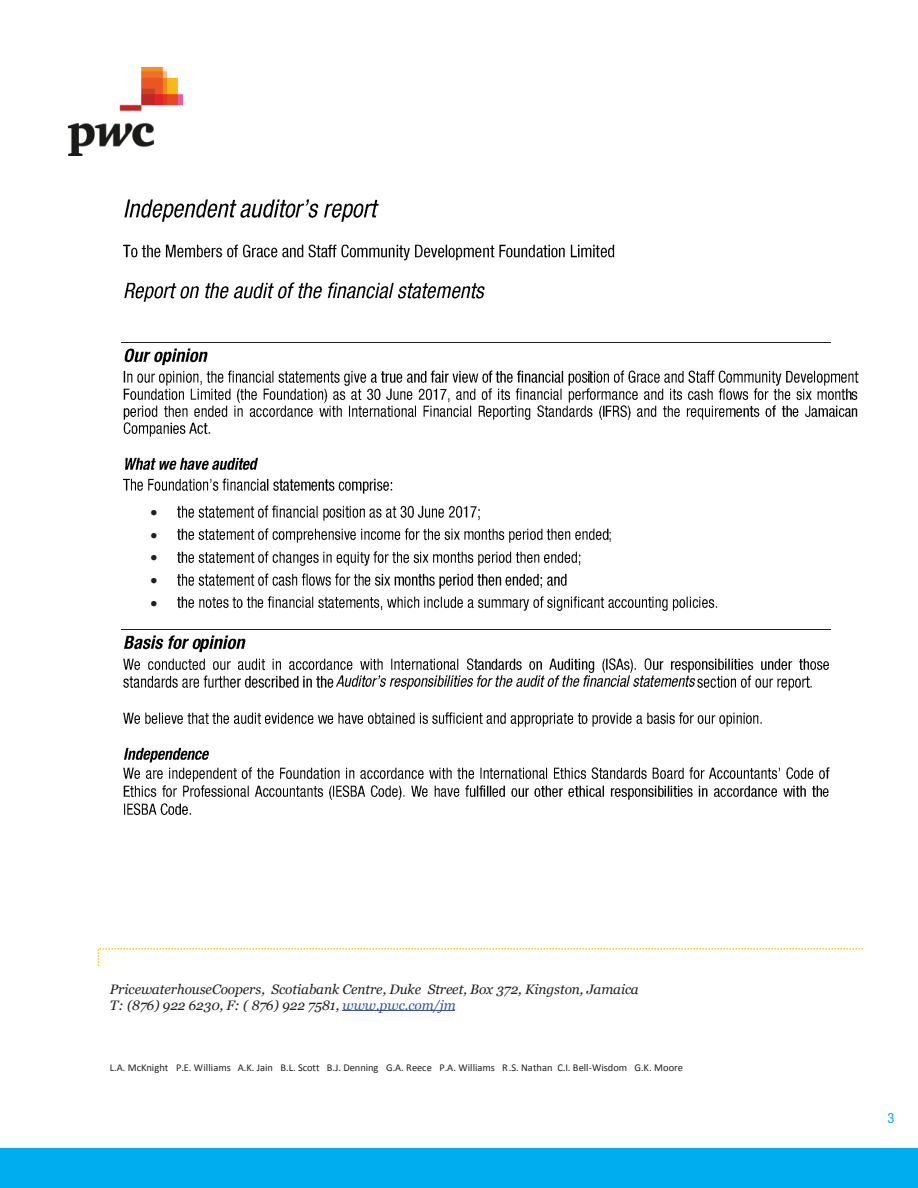
<style>
.page{position:relative;width:918px;height:1188px;background:#fff}
.page>*{position:absolute;margin:0;border:0;box-sizing:border-box;transform-origin:0 0}
.t1{font:15.15px/22.6px "Symbol";color:#231f20;text-align:justify}
.t2{font:condensed 14.25px "Helvetica Neue LT Std";color:#00aeef}
.t3{font:italic 13.65px/15.5px "Georgia";letter-spacing:-.005em;color:#231f20}
.t4{font:10.5px "Calibri";letter-spacing:.005em;color:#231f20}
.s1{color:#3853a3}
</style>
<div class="page">
<div style="left:0;top:1149px;width:918px;height:39px;background:#00aeef"></div>
<hr style="left:343px;top:1011px;width:112px;height:1px;background:#3853a3">
<svg style="left:97px;top:948px;width:766px;height:18px"></svg>
<img style="left:69px;top:67px;width:114px;height:88px">
<img style="left:124px;top:199px;width:255px;height:23px">
<img style="left:124px;top:244px;width:491px;height:16px">
<img style="left:124px;top:282px;width:361px;height:20px">
<img style="left:124px;top:348px;width:84px;height:18px">
<hr style="left:121px;top:343px;width:710px;height:1px;background:#231f20">
<img style="left:124px;top:370px;width:466px;height:15px">
<img style="left:590px;top:370px;width:269px;height:15px">
<img style="left:124px;top:385px;width:727px;height:17px">
<img style="left:851px;top:391px;width:7px;height:10px">
<img style="left:124px;top:402px;width:481px;height:18px">
<img style="left:605px;top:405px;width:253px;height:15px">
<img style="left:124px;top:419px;width:93px;height:18px">
<img style="left:125px;top:457px;width:133px;height:13px">
<img style="left:124px;top:478px;width:269px;height:15px">
<img style="left:178px;top:505px;width:302px;height:15px">
<img style="left:178px;top:528px;width:430px;height:15px">
<img style="left:608px;top:528px;width:3px;height:14px">
<img style="left:178px;top:551px;width:403px;height:14px">
<img style="left:178px;top:573px;width:389px;height:15px">
<img style="left:178px;top:596px;width:540px;height:15px">
<img style="left:124px;top:635px;width:76px;height:18px">
<img style="left:200px;top:635px;width:46px;height:18px">
<hr style="left:121px;top:630px;width:710px;height:1px;background:#231f20">
<img style="left:124px;top:658px;width:705px;height:14px">
<img style="left:124px;top:675px;width:213px;height:13px">
<img style="left:337px;top:675px;width:243px;height:15px">
<img style="left:583px;top:672px;width:113px;height:15px">
<img style="left:697px;top:675px;width:113px;height:15px">
<img style="left:124px;top:712px;width:638px;height:15px">
<img style="left:124px;top:747px;width:85px;height:16px">
<img style="left:124px;top:767px;width:706px;height:33px">
<img style="left:124px;top:803px;width:68px;height:13px">
<p class="t1" style="left:151px;top:500px;width:8px">• • • • •</p>
<p class="t3" style="left:110px;top:982px;width:530px">PricewaterhouseCoopers, Scotiabank Centre, Duke Street, Box 372, Kingston, Jamaica<br>T: (876) 922 6230, F: ( 876) 922 7581, <span class="s1">www.pwc.com/jm</span></p>
<p class="t4" style="left:110px;top:1061px;width:575px">L.A. McKnight P.E. Williams A.K. Jain B.L. Scott B.J. Denning G.A. Reece P.A. Williams R.S. Nathan C.I. Bell-Wisdom G.K. Moore</p>
<p class="t2" style="left:888px;top:1109px;width:8px">3</p>
</div>
